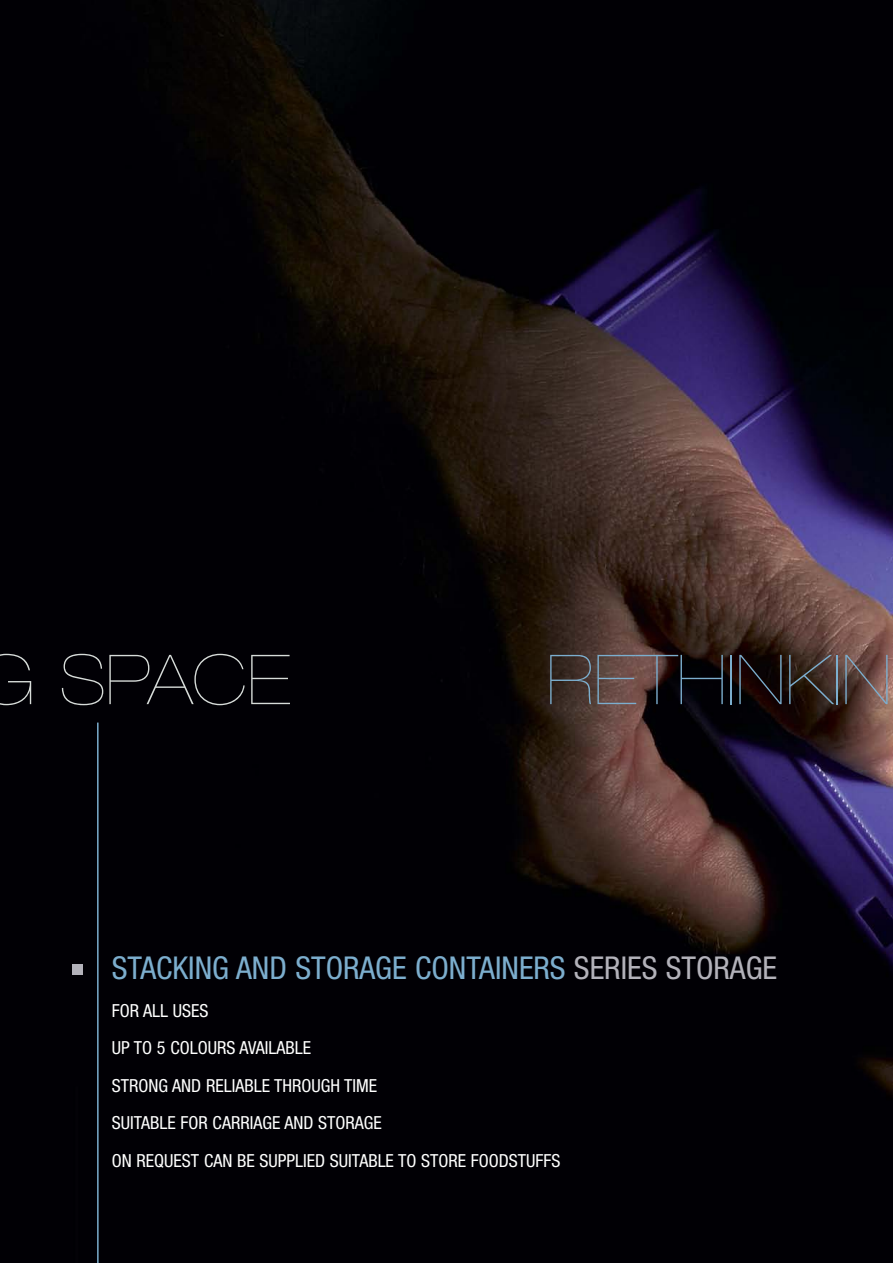
<style>
.page{position:relative;width:893px;height:1263px;background:#fff}
.page>*{position:absolute;margin:0;border:0;box-sizing:border-box;transform-origin:0 0}
.t1{font:200 expanded 69px "Helvetica Neue LT Std";color:#7caece}
.t2{font:200 expanded 69px "Helvetica Neue LT Std";color:#d7dcd9}
.t3{font:condensed 31.5px "Helvetica Neue LT Std";color:#7caece}
.t4{font:condensed 18px/37.5px "Helvetica Neue LT Std";color:#fff}
.s1{color:#b3b2ba}
</style>
<div class="page">
<img style="left:0;top:0;width:893px;height:1263px">
<hr style="left:97px;top:722px;width:2px;height:541px;background:#7caece">
<div style="left:72px;top:964px;width:11px;height:11px;background:#b3b2ba"></div>
<p class="t2" style="left:-21px;top:655px;width:314px">G SPACE</p>
<p class="t1" style="left:546px;top:655px;width:346px">RETHINKIN</p>
<p class="t3" style="left:112px;top:957px;width:667px">STACKING AND STORAGE CONTAINERS <span class="s1">SERIES STORAGE</span></p>
<p class="t4" style="left:112px;top:993px;width:450px">FOR ALL USES<br>UP TO 5 COLOURS AVAILABLE<br>STRONG AND RELIABLE THROUGH TIME<br>SUITABLE FOR CARRIAGE AND STORAGE<br>ON REQUEST CAN BE SUPPLIED SUITABLE TO STORE FOODSTUFFS</p>
</div>
